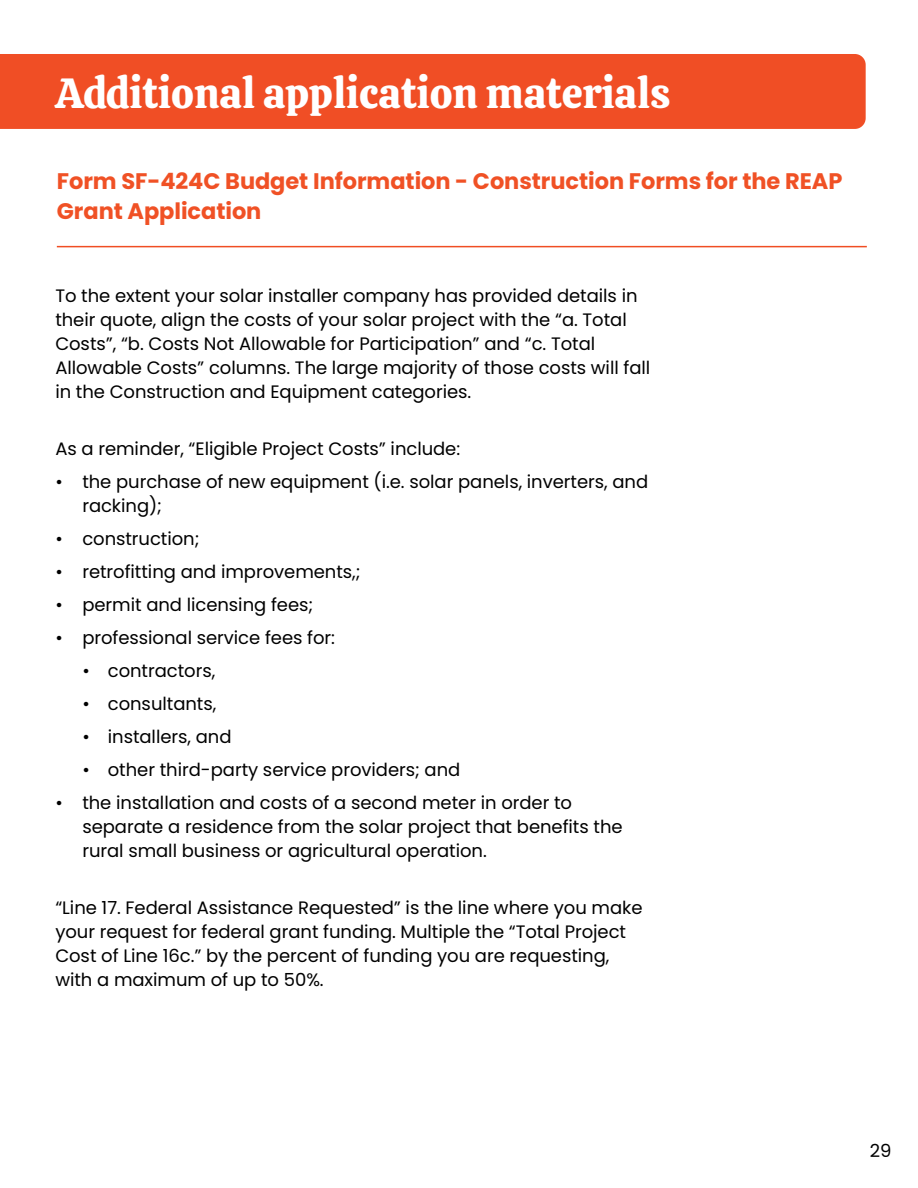
<style>
.page{position:relative;width:918px;height:1188px;background:#fff}
.page>*{position:absolute;margin:0;border:0;box-sizing:border-box;transform-origin:0 0}
.t1{font:42px "Calistoga";letter-spacing:-.005em;color:#fff}
.t2{font:700 22.5px "Poppins";letter-spacing:-.005em;color:#f05125}
.t3{font:700 22.5px "Poppins";letter-spacing:-.005em;color:#f05125}
.t4{font:18px/24px "Poppins";letter-spacing:-.005em;color:#000}
</style>
<div class="page">
<div style="left:0;top:54px;width:866px;height:75px;background:#f04e25"></div>
<hr style="left:57px;top:246px;width:810px;height:1px;background:#f04e23">
<h1 class="t1" style="left:56px;top:56px;width:616px">Additional application materials</h1>
<p class="t2" style="left:57px;top:168px;width:787px">Form SF-424C Budget Information - Construction Forms for the REAP</p>
<p class="t3" style="left:57px;top:198px;width:206px">Grant Application</p>
<p class="t4" style="left:55px;top:284px;width:596px">To the extent your solar installer company has provided details in their quote, align the costs of your solar project with the “a. Total Costs”, “b. Costs Not Allowable for Participation” and “c. Total Allowable Costs” columns. The large majority of those costs will fall in the Construction and Equipment categories.</p>
<p class="t4" style="left:55px;top:437px;width:406px">As a reminder, “Eligible Project Costs” include:</p>
<p class="t4" style="left:82px;top:470px;width:567px;text-indent:-27px">• the purchase of new equipment (i.e. solar panels, inverters, and racking);</p>
<p class="t4" style="left:55px;top:527px;width:146px">• construction;</p>
<p class="t4" style="left:55px;top:560px;width:307px">• retrofitting and improvements,;</p>
<p class="t4" style="left:55px;top:593px;width:259px">• permit and licensing fees;</p>
<p class="t4" style="left:55px;top:626px;width:281px">• professional service fees for:</p>
<p class="t4" style="left:82px;top:659px;width:134px">• contractors,</p>
<p class="t4" style="left:82px;top:692px;width:135px">• consultants,</p>
<p class="t4" style="left:82px;top:725px;width:151px">• installers, and</p>
<p class="t4" style="left:82px;top:758px;width:379px">• other third-party service providers; and</p>
<p class="t4" style="left:82px;top:791px;width:542px;text-indent:-27px">• the installation and costs of a second meter in order to separate a residence from the solar project that benefits the rural small business or agricultural operation.</p>
<p class="t4" style="left:55px;top:896px;width:589px">“Line 17. Federal Assistance Requested” is the line where you make your request for federal grant funding. Multiple the “Total Project Cost of Line 16c.” by the percent of funding you are requesting, with a maximum of up to 50%.</p>
<p class="t4" style="left:870px;top:1139px;width:23px">29</p>
</div>
